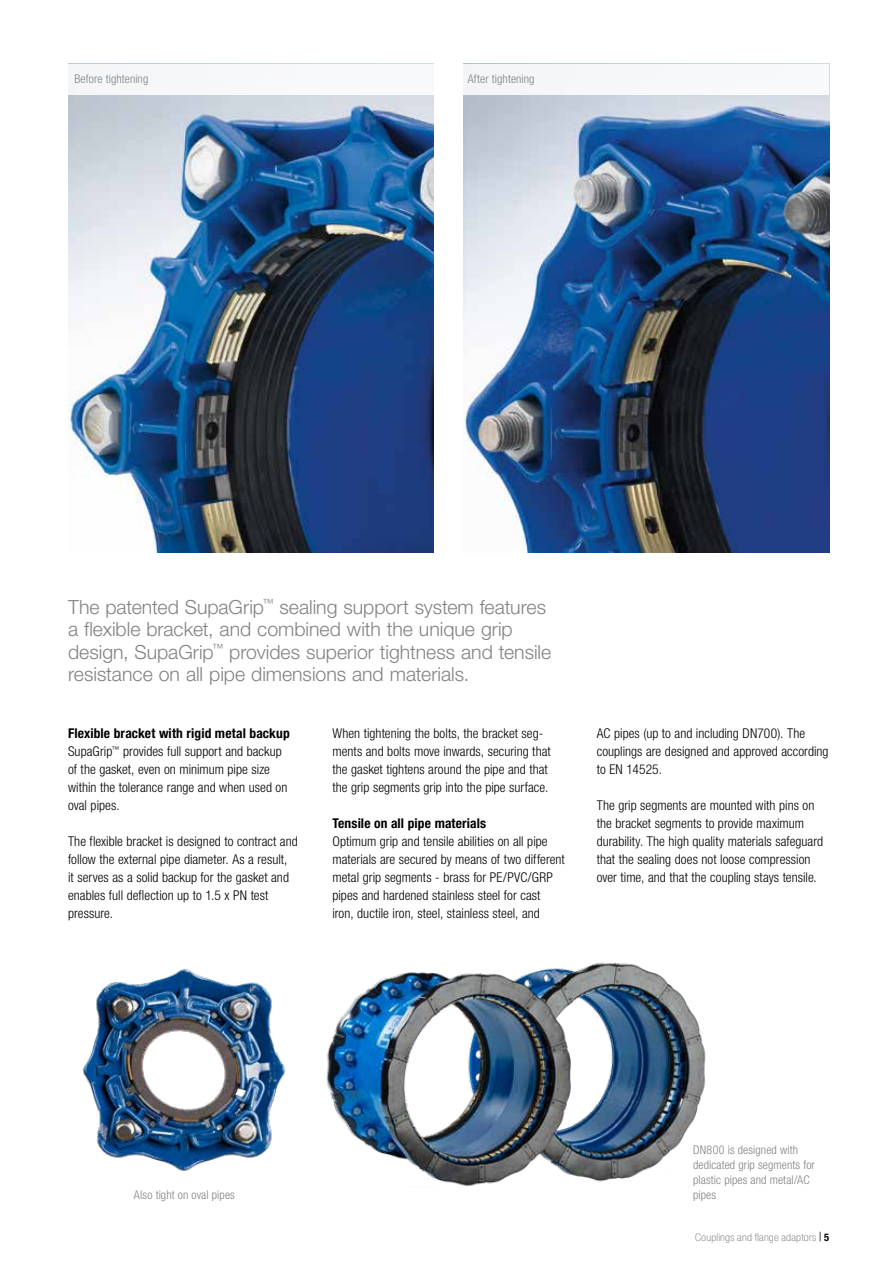
<style>
.page{position:relative;width:893px;height:1263px;background:#fff}
.page>*{position:absolute;margin:0;border:0;box-sizing:border-box;transform-origin:0 0}
.t1{font:300 19.5px/22.5px "Helvetica Neue LT Pro";color:#818281}
.t2{font:300 condensed 13.5px/18px "Helvetica Neue LT Pro";letter-spacing:.005em;color:#000}
.t3{font:700 condensed 13.5px "Helvetica Neue LT Pro";letter-spacing:.01em;color:#000}
.t4{font:300 condensed 12px/15px "Helvetica Neue LT Pro";letter-spacing:.01em;color:#818281}
.t5{font:100 condensed 10.5px "Helvetica Neue LT Pro";letter-spacing:.02em;color:#686867;scale:1.1 1}
.s1{font-weight:700}
.s2{font-family:"Times New Roman";font-weight:700;font-stretch:normal;color:#000}
.s3{font-weight:700;color:#000}
</style>
<div class="page">
<img style="left:68px;top:95px;width:366px;height:458px">
<img style="left:463px;top:95px;width:366px;height:458px">
<img style="left:82px;top:968px;width:203px;height:203px">
<div style="left:68px;top:64px;width:366px;height:31px;background:#f7f8f9"></div>
<div style="left:463px;top:64px;width:366px;height:31px;background:#f6f7f9"></div>
<img style="left:326px;top:962px;width:380px;height:225px">
<p class="t4" style="left:74px;top:71px;width:75px">Before tightening</p>
<p class="t4" style="left:468px;top:71px;width:68px">After tightening</p>
<h1 class="t1" style="left:68px;top:595px;width:485px">The patented SupaGrip<sup>™</sup> sealing support system features a flexible bracket, and combined with the unique grip design, SupaGrip<sup>™</sup> provides superior tightness and tensile resistance on all pipe dimensions and materials.</h1>
<p class="t2" style="left:68px;top:724px;width:223px"><span class="s1">Flexible bracket with rigid metal backup </span>SupaGrip<sup>™</sup> provides full support and backup of the gasket, even on minimum pipe size within the tolerance range and when used on oval pipes.</p>
<p class="t2" style="left:68px;top:832px;width:231px">The flexible bracket is designed to contract and follow the external pipe diameter. As a result,<br>it serves as a solid backup for the gasket and enables full deflection up to 1.5 x PN test pressure.</p>
<p class="t2" style="left:332px;top:724px;width:220px">When tightening the bolts, the bracket seg&shy;ments and bolts move inwards, securing that the gasket tightens around the pipe and that the grip segments grip into the pipe surface.</p>
<p class="t3" style="left:332px;top:815px;width:155px">Tensile on all pipe materials</p>
<p class="t2" style="left:332px;top:832px;width:234px">Optimum grip and tensile abilities on all pipe materials are secured by means of two different metal grip segments - brass for PE/PVC/GRP pipes and hardened stainless steel for cast iron, ductile iron, steel, stainless steel, and</p>
<p class="t2" style="left:597px;top:724px;width:233px">AC pipes (up to and including DN700). The couplings are designed and approved according to EN 14525.</p>
<p class="t2" style="left:597px;top:796px;width:228px">The grip segments are mounted with pins on the bracket segments to provide maximum durability. The high quality materials safeguard that the sealing does not loose compression over time, and that the coupling stays tensile.</p>
<p class="t4" style="left:134px;top:1187px;width:102px">Also tight on oval pipes</p>
<p class="t4" style="left:693px;top:1142px;width:123px">DN800 is designed with dedicated grip segments for plastic pipes and metal/AC pipes</p>
<p class="t5" style="left:695px;top:1231px;width:123px">Couplings and flange adaptors <span class="s2">|</span> <span class="s3">5</span></p>
</div>
